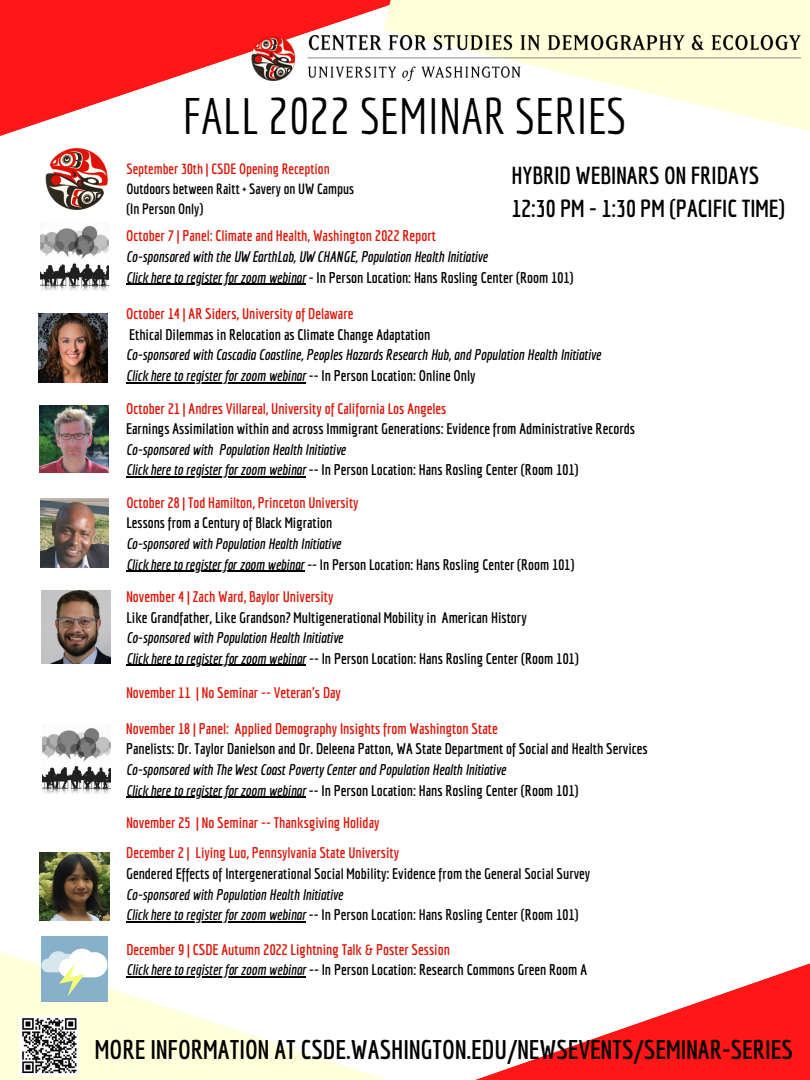
<style>
.page{position:relative;width:810px;height:1080px;background:#fff}
.page>*{position:absolute;margin:0;border:0;box-sizing:border-box;transform-origin:0 0}
.t1{font:50px "Economica";color:#000}
.t2{font:700 26.38px "Economica";color:#000}
.t3{font:700 24px/33.2px "Economica";color:#000}
.t4{font:italic 700 15px/20.6px "Economica";color:#000}
.t5{font:700 15px/20.6px "Economica";color:#df1406}
.t6{font:700 15px "Economica";color:#000}
.t7{font:italic 700 15px/20.6px "Economica";color:#070503}
.t8{font:700 15px "Economica";color:#070503}
.t9{font:700 15px "Economica";color:#de170d}
.t10{font:italic 700 14.88px/20.6px "Economica";color:#000}
.t11{font:700 14.88px "Economica";color:#df1406}
.t12{font:700 14.88px "Economica";color:#000}
.t13{font:700 14.5px/19.9px "Economica";color:#000}
.t14{font:700 14.5px "Economica";color:#df1406}
.s1{font-style:normal}
.s2{color:#070503}
.s3{font-style:italic;color:#070503}
.s4{color:#000}
</style>
<div class="page">
<svg style="left:0;top:0;width:383px;height:136px;fill:#ff1616"></svg>
<svg style="left:475px;top:963px;width:335px;height:117px"></svg>
<svg style="left:383px;top:0;width:427px;height:131px;fill:#ffffda"></svg>
<svg style="left:0;top:936px;width:386px;height:144px"></svg>
<img style="left:232px;top:36px;width:569px;height:45px">
<img style="left:45px;top:148px;width:63px;height:62px">
<img style="left:20px;top:1017px;width:59px;height:58px">
<img style="left:42px;top:937px;width:65px;height:65px">
<img style="left:41px;top:226px;width:68px;height:65px">
<img style="left:41px;top:499px;width:68px;height:69px">
<img style="left:39px;top:405px;width:69px;height:68px">
<img style="left:41px;top:591px;width:69px;height:73px">
<img style="left:42px;top:728px;width:69px;height:65px">
<img style="left:39px;top:855px;width:68px;height:66px">
<img style="left:39px;top:313px;width:68px;height:69px">
<img style="left:40px;top:852px;width:70px;height:68px">
<hr style="left:126px;top:921px;width:180px;height:1px;background:#070503">
<hr style="left:126px;top:476px;width:180px;height:2px;background:#000">
<hr style="left:126px;top:284px;width:180px;height:1px;background:#000">
<hr style="left:126px;top:382px;width:180px;height:1px;background:#000">
<hr style="left:126px;top:571px;width:179px;height:1px;background:#000">
<hr style="left:126px;top:797px;width:180px;height:1px;background:#070503">
<hr style="left:126px;top:665px;width:180px;height:1px;background:#000">
<hr style="left:126px;top:976px;width:180px;height:2px;background:#070503">
<h1 class="t1" style="left:182px;top:87px;width:445px">FALL 2022 SEMINAR SERIES</h1>
<p class="t14" style="left:126px;top:161px;width:205px">September 30th | CSDE Opening Reception</p>
<p class="t13" style="left:126px;top:179px;width:229px">Outdoors between Raitt + Savery on UW Campus (In Person Only)</p>
<p class="t5" style="left:126px;top:225px;width:311px">October 7 | Panel: Climate and Health, Washington 2022 Report</p>
<p class="t4" style="left:126px;top:246px;width:449px">Co-sponsored with the UW EarthLab, UW CHANGE, Population Health Initiative<br>Click here to register for zoom webinar <span class="s1">- In Person Location: Hans Rosling Center (Room 101)</span></p>
<p class="t5" style="left:126px;top:303px;width:229px">October 14 | AR Siders, University of Delaware</p>
<p class="t6" style="left:129px;top:326px;width:303px">Ethical Dilemmas in Relocation as Climate Change Adaptation</p>
<p class="t4" style="left:126px;top:344px;width:476px">Co-sponsored with Cascadia Coastline, Peoples Hazards Research Hub, and Population Health Initiative<br>Click here to register for zoom webinar <span class="s1">-- In Person Location: Online Only</span></p>
<h3 class="t3" style="left:511px;top:158px;width:275px">HYBRID WEBINARS ON FRIDAYS<br>12:30 PM - 1:30 PM (PACIFIC TIME)</h3>
<p class="t5" style="left:126px;top:398px;width:322px">October 21 | Andres Villareal, University of California Los Angeles</p>
<p class="t6" style="left:126px;top:420px;width:510px">Earnings Assimilation within and across Immigrant Generations: Evidence from Administrative Records</p>
<p class="t4" style="left:126px;top:439px;width:454px">Co-sponsored with Population Health Initiative<br>Click here to register for zoom webinar <span class="s1">-- In Person Location: Hans Rosling Center (Room 101)</span></p>
<p class="t11" style="left:126px;top:494px;width:234px">October 28 | Tod Hamilton, Princeton University</p>
<p class="t12" style="left:126px;top:514px;width:207px">Lessons from a Century of Black Migration</p>
<p class="t10" style="left:126px;top:533px;width:449px">Co-sponsored with Population Health Initiative<br>Click here to register for zoom webinar <span class="s1">-- In Person Location: Hans Rosling Center (Room 101)</span></p>
<p class="t5" style="left:126px;top:586px;width:209px">November 4 | Zach Ward, Baylor University</p>
<p class="t6" style="left:126px;top:608px;width:402px">Like Grandfather, Like Grandson? Multigenerational Mobility in American History</p>
<p class="t4" style="left:126px;top:627px;width:454px">Co-sponsored with Population Health Initiative<br>Click here to register for zoom webinar <span class="s1">-- In Person Location: Hans Rosling Center (Room 101)</span></p>
<p class="t5" style="left:126px;top:682px;width:216px">November 11 | No Seminar -- Veteran's Day</p>
<p class="t5" style="left:126px;top:718px;width:373px">November 18 | Panel: Applied Demography Insights from Washington State</p>
<p class="t6" style="left:126px;top:740px;width:523px">Panelists: Dr. Taylor Danielson and Dr. Deleena Patton, WA State Department of Social and Health Services</p>
<p class="t4" style="left:126px;top:759px;width:454px">Co-sponsored with The West Coast Poverty Center and Population Health Initiative<br><span class="s2">Click here to register for zoom webinar</span> <span class="s1">-- In Person Location: Hans Rosling Center (Room 101)</span></p>
<p class="t5" style="left:126px;top:812px;width:255px">November 25 | No Seminar -- Thanksgiving Holiday</p>
<p class="t9" style="left:126px;top:844px;width:274px">December 2 | Liying Luo, Pennsylvania State University</p>
<p class="t8" style="left:126px;top:865px;width:466px">Gendered Effects of Intergenerational Social Mobility: Evidence from the General Social Survey</p>
<p class="t7" style="left:126px;top:884px;width:454px">Co-sponsored with Population Health Initiative<br>Click here to register for zoom webinar <span class="s1">-- In Person Location: Hans Rosling Center (Room 101)</span></p>
<p class="t5" style="left:126px;top:939px;width:462px">December 9 | CSDE Autumn 2022 Lightning Talk &amp; Poster Session<br><span class="s3">Click here to register for zoom webinar</span> <span class="s4">-- In Person Location: Research Commons Green Room A</span></p>
<h2 class="t2" style="left:95px;top:1034px;width:700px">MORE INFORMATION AT CSDE.WASHINGTON.EDU/NEWSEVENTS/SEMINAR-SERIES</h2>
</div>
